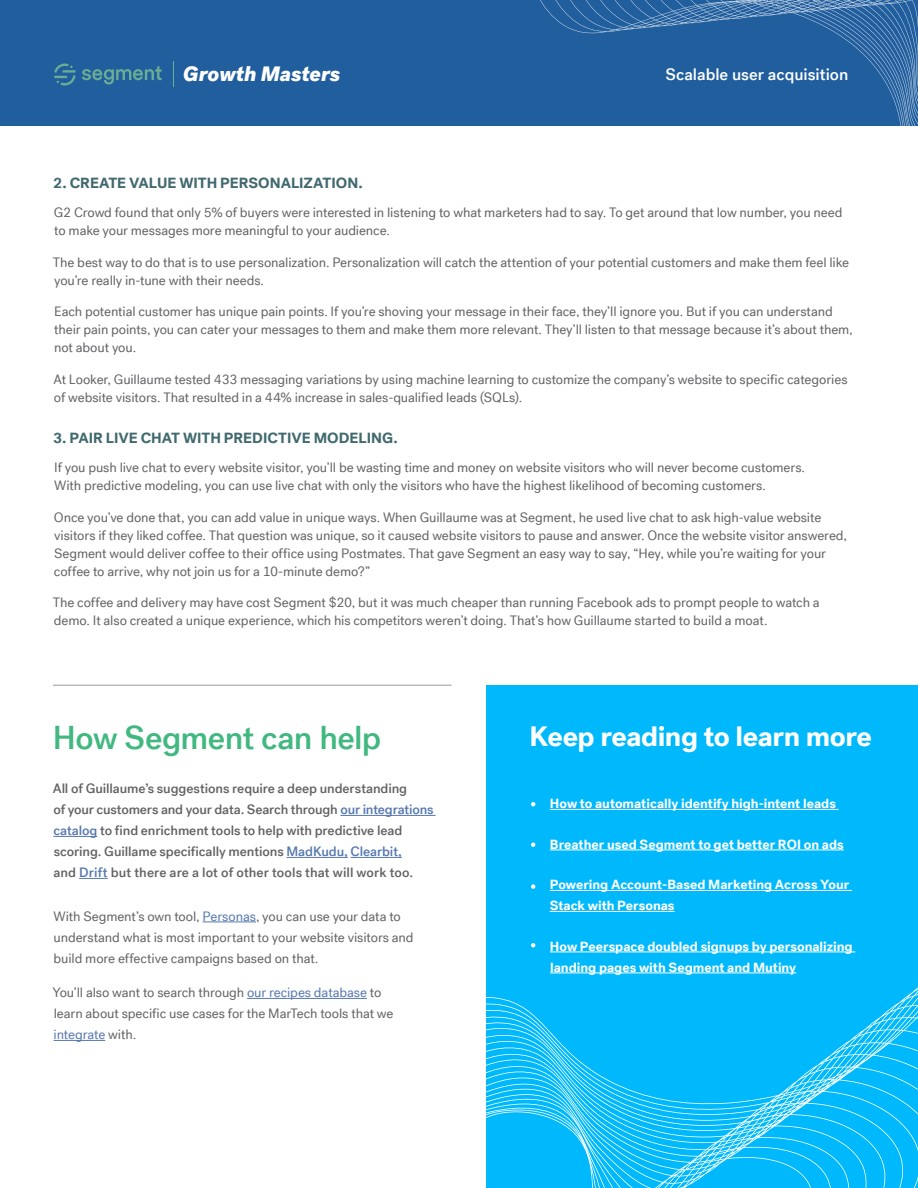
<style>
.page{position:relative;width:918px;height:1188px;background:#fff}
.page>*{position:absolute;margin:0;border:0;box-sizing:border-box;transform-origin:0 0}
.H7{font:500 33px "SGMT Post Grotesk";letter-spacing:-.015em;color:#42b881}
.H7-2{font:700 28.5px "SGMT Post Grotesk";letter-spacing:-.015em;color:#fff}
.t1{font:italic 900 20.7px "SGMT Post Grotesk";color:#fff}
.t2{font:500 16.5px "SGMT Post Grotesk";color:#fff}
.H7-3{font:700 15px "SGMT Post Grotesk";color:#41696f}
.Body3{font:13.5px/18px "SGMT Post Grotesk";letter-spacing:-.01em;color:#636366}
.Body3-2{font:500 13.5px/21px "SGMT Post Grotesk";letter-spacing:-.005em;color:#636366}
.Body3-3{font:700 13.5px/21px "SGMT Post Grotesk";color:#fff}
.s1{color:#5678b0}
</style>
<div class="page">
<div style="left:0;top:0;width:918px;height:126px;background:#215e9e"></div>
<svg style="left:540px;top:0;width:378px;height:126px"></svg>
<div style="left:486px;top:685px;width:432px;height:503px;background:#00b9fc"></div>
<svg style="left:271px;top:910px;width:647px;height:278px"></svg>
<hr style="left:340px;top:815px;width:96px;height:1px;background:#5678b0">
<hr style="left:53px;top:836px;width:44px;height:1px;background:#5678b0">
<hr style="left:287px;top:857px;width:61px;height:1px;background:#5678b0">
<hr style="left:351px;top:857px;width:51px;height:1px;background:#5678b0">
<svg style="left:79px;top:878px;width:29px;height:1px"></svg>
<hr style="left:203px;top:922px;width:53px;height:1px;background:#5678b0">
<hr style="left:247px;top:998px;width:120px;height:1px;background:#5678b0">
<hr style="left:54px;top:1040px;width:51px;height:1px;background:#5678b0">
<hr style="left:53px;top:685px;width:399px;height:1px;background:#333">
<hr style="left:550px;top:809px;width:289px;height:1px;background:#fff">
<hr style="left:550px;top:850px;width:294px;height:1px;background:#fff">
<hr style="left:550px;top:890px;width:302px;height:1px;background:#fff">
<hr style="left:550px;top:911px;width:125px;height:1px;background:#fff">
<hr style="left:550px;top:952px;width:305px;height:1px;background:#fff">
<hr style="left:550px;top:973px;width:246px;height:1px;background:#fff">
<svg style="left:531px;top:802px;width:4px;height:4px"></svg>
<svg style="left:531px;top:843px;width:4px;height:4px"></svg>
<svg style="left:531px;top:884px;width:4px;height:5px"></svg>
<svg style="left:531px;top:943px;width:4px;height:4px"></svg>
<svg style="left:54px;top:64px;width:21px;height:22px"></svg>
<svg style="left:82px;top:66px;width:80px;height:18px"></svg>
<svg style="left:173px;top:62px;width:1px;height:25px"></svg>
<h3 class="t1" style="left:183px;top:60px;width:159px">Growth Masters</h3>
<p class="H7-3" style="left:53px;top:173px;width:311px">2. CREATE VALUE WITH PERSONALIZATION.</p>
<p class="t2" style="left:665px;top:64px;width:184px">Scalable user acquisition</p>
<p class="Body3" style="left:54px;top:204px;width:790px">G2 Crowd found that only 5% of buyers were interested in listening to what marketers had to say. To get around that low number, you need to make your messages more meaningful to your audience.</p>
<p class="Body3" style="left:53px;top:253px;width:798px">The best way to do that is to use personalization. Personalization will catch the attention of your potential customers and make them feel like you’re really in-tune with their needs.</p>
<p class="Body3" style="left:54px;top:303px;width:800px">Each potential customer has unique pain points. If you’re shoving your message in their face, they’ll ignore you. But if you can understand their pain points, you can cater your messages to them and make them more relevant. They’ll listen to that message because it’s about them, not about you.</p>
<p class="Body3" style="left:53px;top:370px;width:796px">At Looker, Guillaume tested 433 messaging variations by using machine learning to customize the company’s website to specific categories of website visitors. That resulted in a 44% increase in sales-qualified leads (SQLs).</p>
<p class="H7-3" style="left:53px;top:428px;width:346px">3. PAIR LIVE CHAT WITH PREDICTIVE MODELING.</p>
<p class="Body3" style="left:54px;top:459px;width:752px">If you push live chat to every website visitor, you’ll be wasting time and money on website visitors who will never become customers.<br>With predictive modeling, you can use live chat with only the visitors who have the highest likelihood of becoming customers.</p>
<p class="Body3" style="left:54px;top:508px;width:795px">Once you’ve done that, you can add value in unique ways. When Guillaume was at Segment, he used live chat to ask high-value website visitors if they liked coffee. That question was unique, so it caused website visitors to pause and answer. Once the website visitor answered, Segment would deliver coffee to their office using Postmates. That gave Segment an easy way to say, “Hey, while you’re waiting for your coffee to arrive, why not join us for a 10-minute demo?”</p>
<p class="Body3" style="left:53px;top:594px;width:768px">The coffee and delivery may have cost Segment $20, but it was much cheaper than running Facebook ads to prompt people to watch a demo. It also created a unique experience, which his competitors weren’t doing. That’s how Guillaume started to build a moat.</p>
<p class="H7" style="left:53px;top:718px;width:330px">How Segment can help</p>
<p class="H7-2" style="left:530px;top:718px;width:344px">Keep reading to learn more</p>
<p class="Body3-2" style="left:53px;top:778px;width:382px">All of Guillaume’s suggestions require a deep understanding<br>of your customers and your data. Search through <span class="s1">our integrations catalog</span> to find enrichment tools to help with predictive lead scoring. Guillame specifically mentions <span class="s1">MadKudu, Clearbit,<br></span>and <span class="s1">Drift</span> but there are a lot of other tools that will work too.</p>
<p class="Body3" style="left:53px;top:906px;width:362px;line-height:21px">With Segment’s own tool, <span class="s1">Personas</span>, you can use your data to understand what is most important to your website visitors and build more effective campaigns based on that.</p>
<p class="Body3" style="left:52px;top:982px;width:343px;line-height:21px">You’ll also want to search through <span class="s1">our recipes database</span> to learn about specific use cases for the MarTech tools that we <span class="s1">integrate</span> with.</p>
<p class="Body3-3" style="left:550px;top:793px;width:288px">How to automatically identify high-intent leads</p>
<p class="Body3-3" style="left:550px;top:834px;width:295px">Breather used Segment to get better ROI on ads</p>
<p class="Body3-3" style="left:550px;top:874px;width:301px">Powering Account-Based Marketing Across Your<br>Stack with Personas</p>
<p class="Body3-3" style="left:550px;top:936px;width:304px">How Peerspace doubled signups by personalizing landing pages with Segment and Mutiny</p>
</div>
